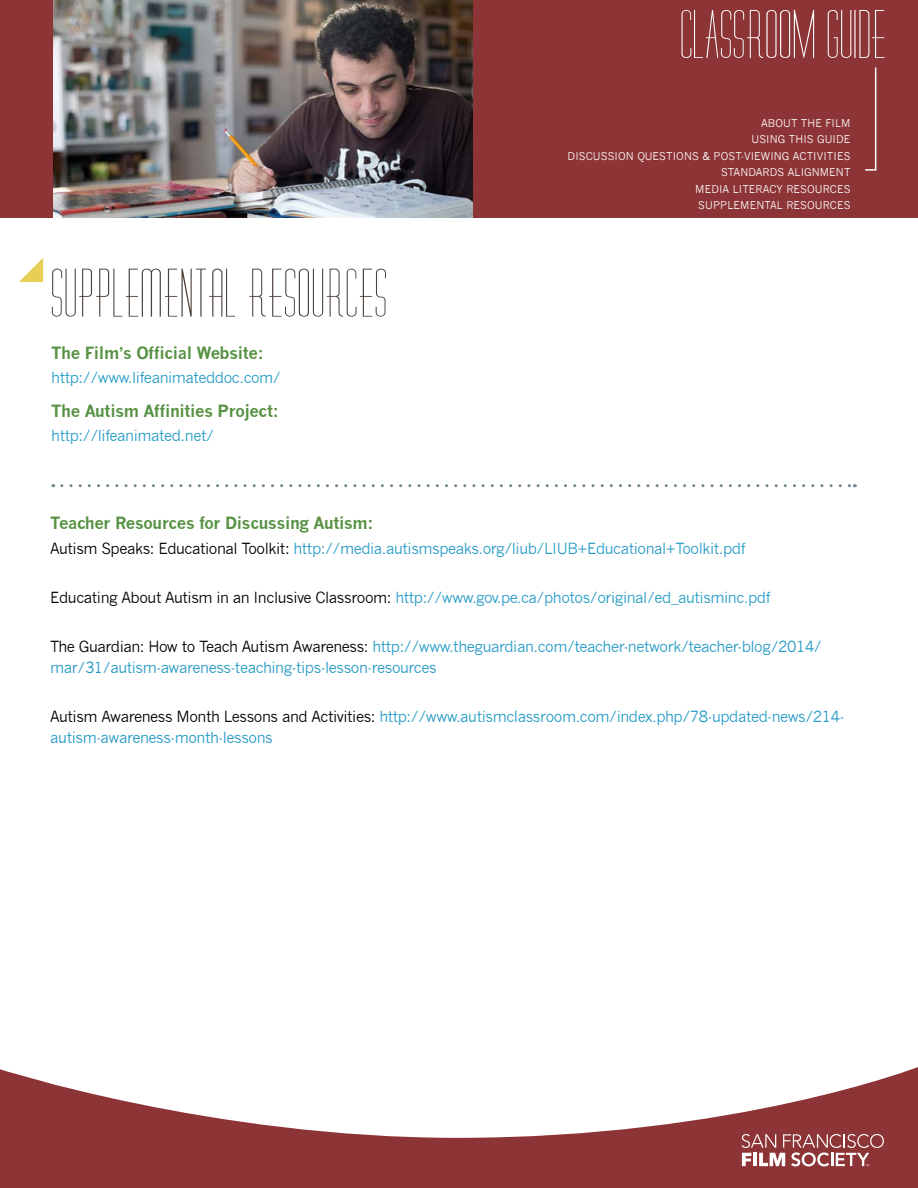
<style>
.page{position:relative;width:918px;height:1188px;background:#fff}
.page>*{position:absolute;margin:0;border:0;box-sizing:border-box;transform-origin:0 0}
.t1{font:60px "Diner";letter-spacing:.035em;color:#4d413b}
.t2{font:700 16.5px "News Gothic";letter-spacing:-.02em;color:#579243}
.t3{font:15px/21px "News Gothic";letter-spacing:-.03em;color:#269bc6}
.t4{font:10.5px/16.5px "News Gothic";letter-spacing:.01em;color:#fff;text-align:right}
.s1{color:#000}
</style>
<div class="page">
<div style="left:0;top:0;width:918px;height:218px;background:#8d3436"></div>
<svg style="left:0;top:1067px;width:918px;height:121px;fill:#8d3436"></svg>
<svg style="left:62px;top:484px;width:793px;height:3px"></svg>
<svg style="left:19px;top:258px;width:24px;height:24px"></svg>
<svg style="left:865px;top:67px;width:12px;height:104px"></svg>
<img style="left:53px;top:0;width:419px;height:218px">
<svg style="left:682px;top:10px;width:202px;height:48px"></svg>
<svg style="left:742px;top:1134px;width:142px;height:32px"></svg>
<h1 class="t1" style="left:51px;top:261px;width:337px">SUPPLEMENTAL RESOURCES</h1>
<p class="t2" style="left:51px;top:343px;width:214px">The Film’s Official Website:</p>
<p class="t3" style="left:51px;top:368px;width:231px">http://www.lifeanimateddoc.com/</p>
<p class="t2" style="left:51px;top:401px;width:229px">The Autism Affinities Project:</p>
<p class="t3" style="left:51px;top:425px;width:164px">http://lifeanimated.net/</p>
<p class="t4" style="left:568px;top:115px;width:284px">ABOUT THE FILM<br>USING THIS GUIDE<br>DISCUSSION QUESTIONS &amp; POST-VIEWING ACTIVITIES<br>STANDARDS ALIGNMENT<br>MEDIA LITERACY RESOURCES<br>SUPPLEMENTAL RESOURCES</p>
<p class="t2" style="left:50px;top:513px;width:325px">Teacher Resources for Discussing Autism:</p>
<p class="t3" style="left:50px;top:538px;width:697px"><span class="s1">Autism Speaks: Educational Toolkit:</span> http://media.autismspeaks.org/liub/LIUB+Educational+Toolkit.pdf</p>
<p class="t3" style="left:50px;top:587px;width:722px"><span class="s1">Educating About Autism in an Inclusive Classroom:</span> http://www.gov.pe.ca/photos/original/ed_autisminc.pdf</p>
<p class="t3" style="left:50px;top:636px;width:773px"><span class="s1">The Guardian: How to Teach Autism Awareness:</span> http://www.theguardian.com/teacher-network/teacher-blog/2014/ mar/31/autism-awareness-teaching-tips-lesson-resources</p>
<p class="t3" style="left:50px;top:706px;width:796px"><span class="s1">Autism Awareness Month Lessons and Activities:</span> http://www.autismclassroom.com/index.php/78-updated-news/214- autism-awareness-month-lessons</p>
</div>
